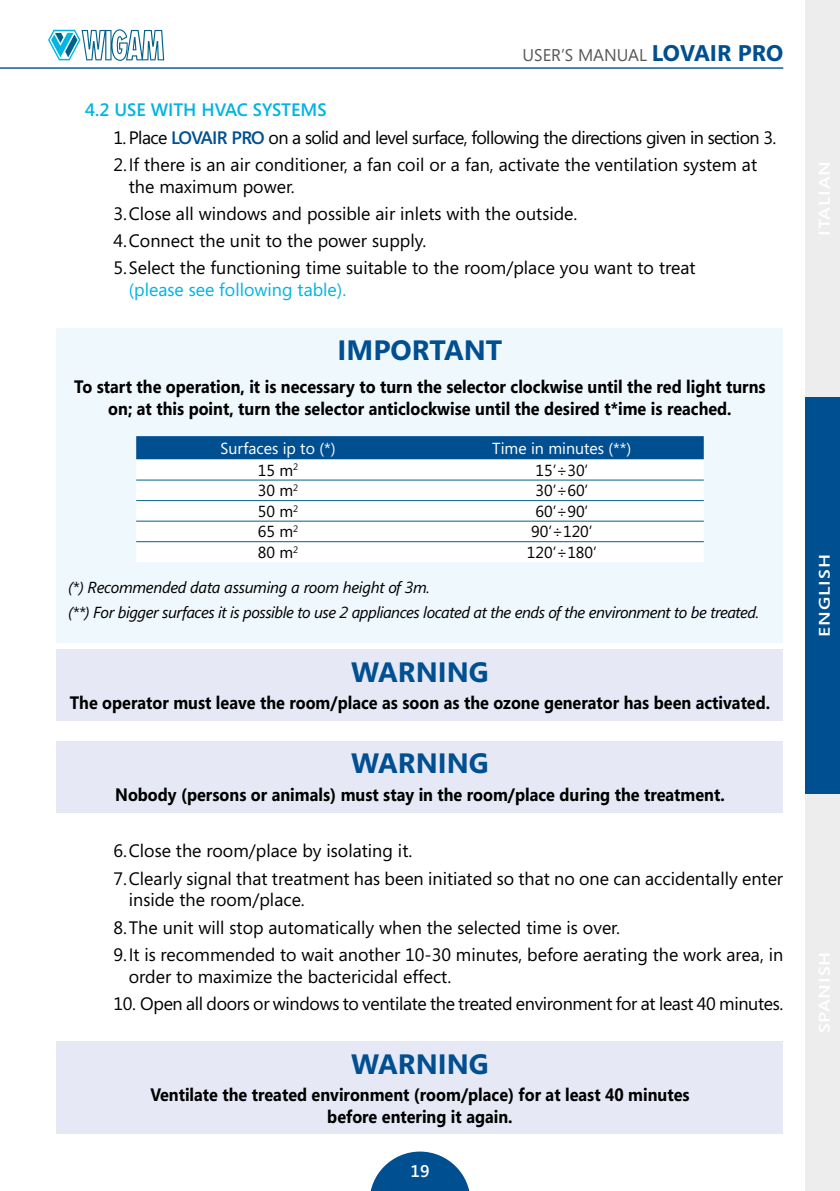
<style>
.page{position:relative;width:840px;height:1191px;background:#fff}
.page>*{position:absolute;margin:0;border:0;box-sizing:border-box;transform-origin:0 0}
.t1{font:700 28px "Segoe";color:#004f91}
.t2{font:18px/27.2px "Segoe";color:#000}
.t3{font:700 18px/21.6px "Segoe";color:#000;text-align:center;scale:.9 1}
.t4{font:18px "Segoe";letter-spacing:-.02em;color:#000}
.t5{font:18px "Segoe";color:#00b4e3}
.t6{font:600 18px "Segoe";color:#00b4e3}
.t7{font:17px "Segoe";color:#575756}
.t8{font:600 17px "Segoe";color:#fff}
.t9{font:italic 16px/24.8px "Segoe";letter-spacing:-.03em;color:#000}
.t10{font:16px "Segoe";color:#000}
.t11{font:16px "Segoe";color:#fff}
.t12{font:600 15.2px "Segoe";letter-spacing:.05em;color:#fff;scale:1.25 1}
.s1{font-weight:700;font-size:22.6px;color:#004f91}
.s2{font-weight:600;color:#004f91}
</style>
<div class="page">
<svg style="left:48px;top:29px;width:116px;height:32px"></svg>
<hr style="left:0;top:67px;width:782px;height:2px;background:#004f91">
<svg style="left:370px;top:1151px;width:100px;height:40px"></svg>
<div style="left:57px;top:649px;width:725px;height:71px;background:#e6e9f5"></div>
<div style="left:57px;top:741px;width:725px;height:71px;background:#e6e9f5"></div>
<div style="left:57px;top:1041px;width:725px;height:93px;background:#e6e9f5"></div>
<div style="left:57px;top:328px;width:725px;height:314px;background:#eff8fd"></div>
<div style="left:136px;top:436px;width:567px;height:23px;background:#004f91"></div>
<div style="left:136px;top:459px;width:567px;height:103px;background:#fff"></div>
<hr style="left:136px;top:480px;width:284px;height:1px;background:#006189">
<hr style="left:420px;top:480px;width:283px;height:1px;background:#006189">
<hr style="left:136px;top:500px;width:284px;height:1px;background:#006189">
<hr style="left:420px;top:500px;width:283px;height:1px;background:#006189">
<hr style="left:136px;top:521px;width:284px;height:1px;background:#006189">
<hr style="left:420px;top:521px;width:283px;height:1px;background:#006189">
<hr style="left:136px;top:541px;width:284px;height:1px;background:#006189">
<hr style="left:420px;top:541px;width:283px;height:1px;background:#006189">
<div style="left:804px;top:777px;width:35px;height:414px;background:#ededed"></div>
<div style="left:804px;top:380px;width:35px;height:414px;background:#004f91"></div>
<div style="left:804px;top:0;width:35px;height:397px;background:#ededed"></div>
<p class="t7" style="left:522px;top:43px;width:262px">USER’S MANUAL <span class="s1">LOVAIR PRO</span></p>
<p class="t6" style="left:85px;top:98px;width:243px">4.2 USE WITH HVAC SYSTEMS</p>
<p class="t2" style="left:113px;top:123px;width:664px">1. Place <span class="s2">LOVAIR PRO</span> on a solid and level surface, following the directions given in section 3.<br>2.If there is an air conditioner, a fan coil or a fan, activate the ventilation system at</p>
<p class="t2" style="left:113px;top:172px;width:583px;text-indent:15px">the maximum power.<br>3.Close all windows and possible air inlets with the outside.<br>4.Connect the unit to the power supply.<br>5.Select the functioning time suitable to the room/place you want to treat</p>
<p class="t5" style="left:129px;top:277px;width:219px">(please see following table).</p>
<h1 class="t1" style="left:337px;top:330px;width:166px">IMPORTANT</h1>
<p class="t3" style="left:74px;top:375px;width:769px">To start the operation, it is necessary to turn the selector clockwise until the red light turns on; at this point, turn the selector anticlockwise until the desired t*ime is reached.</p>
<p class="t11" style="left:220px;top:437px;width:117px">Surfaces ip to (*)</p>
<p class="t11" style="left:492px;top:437px;width:141px">Time in minutes (**)</p>
<p class="t10" style="left:258px;top:459px;width:42px">15 m<sup>2</sup></p>
<p class="t10" style="left:535px;top:459px;width:54px">15’÷30’</p>
<p class="t10" style="left:258px;top:480px;width:42px">30 m<sup>2</sup></p>
<p class="t10" style="left:535px;top:480px;width:54px">30’÷60’</p>
<p class="t10" style="left:258px;top:500px;width:42px">50 m<sup>2</sup></p>
<p class="t10" style="left:535px;top:500px;width:54px">60’÷90’</p>
<p class="t10" style="left:258px;top:521px;width:42px">65 m<sup>2</sup></p>
<p class="t10" style="left:531px;top:521px;width:63px">90’÷120’</p>
<p class="t10" style="left:258px;top:541px;width:42px">80 m<sup>2</sup></p>
<p class="t10" style="left:526px;top:541px;width:72px">120’÷180’</p>
<p class="t9" style="left:68px;top:574px;width:692px">(*) Recommended data assuming a room height of 3m.<br>(**) For bigger surfaces it is possible to use 2 appliances located at the ends of the environment to be treated.</p>
<h1 class="t1" style="left:351px;top:652px;width:139px">WARNING</h1>
<p class="t3" style="left:70px;top:691px;width:779px">The operator must leave the room/place as soon as the ozone generator has been activated.</p>
<h1 class="t1" style="left:351px;top:743px;width:139px">WARNING</h1>
<p class="t3" style="left:115px;top:783px;width:678px">Nobody (persons or animals) must stay in the room/place during the treatment.</p>
<p class="t2" style="left:113px;top:837px;width:670px">6.Close the room/place by isolating it.<br>7.Clearly signal that treatment has been initiated so that no one can accidentally enter</p>
<p class="t2" style="left:113px;top:886px;width:671px;text-indent:15px">inside the room/place.<br>8.The unit will stop automatically when the selected time is over.<br>9.It is recommended to wait another 10-30 minutes, before aerating the work area, in</p>
<p class="t2" style="left:129px;top:962px;width:324px">order to maximize the bactericidal effect.</p>
<p class="t4" style="left:113px;top:991px;width:671px">10. Open all doors or windows to ventilate the treated environment for at least 40 minutes.</p>
<h1 class="t1" style="left:351px;top:1044px;width:139px">WARNING</h1>
<p class="t3" style="left:150px;top:1083px;width:600px">Ventilate the treated environment (room/place) for at least 40 minutes before entering it again.</p>
<p class="t8" style="left:410px;top:1159px;width:21px">19</p>
<p class="t12" style="left:813px;top:637px;width:68px;rotate:-90deg">ENGLISH</p>
</div>
